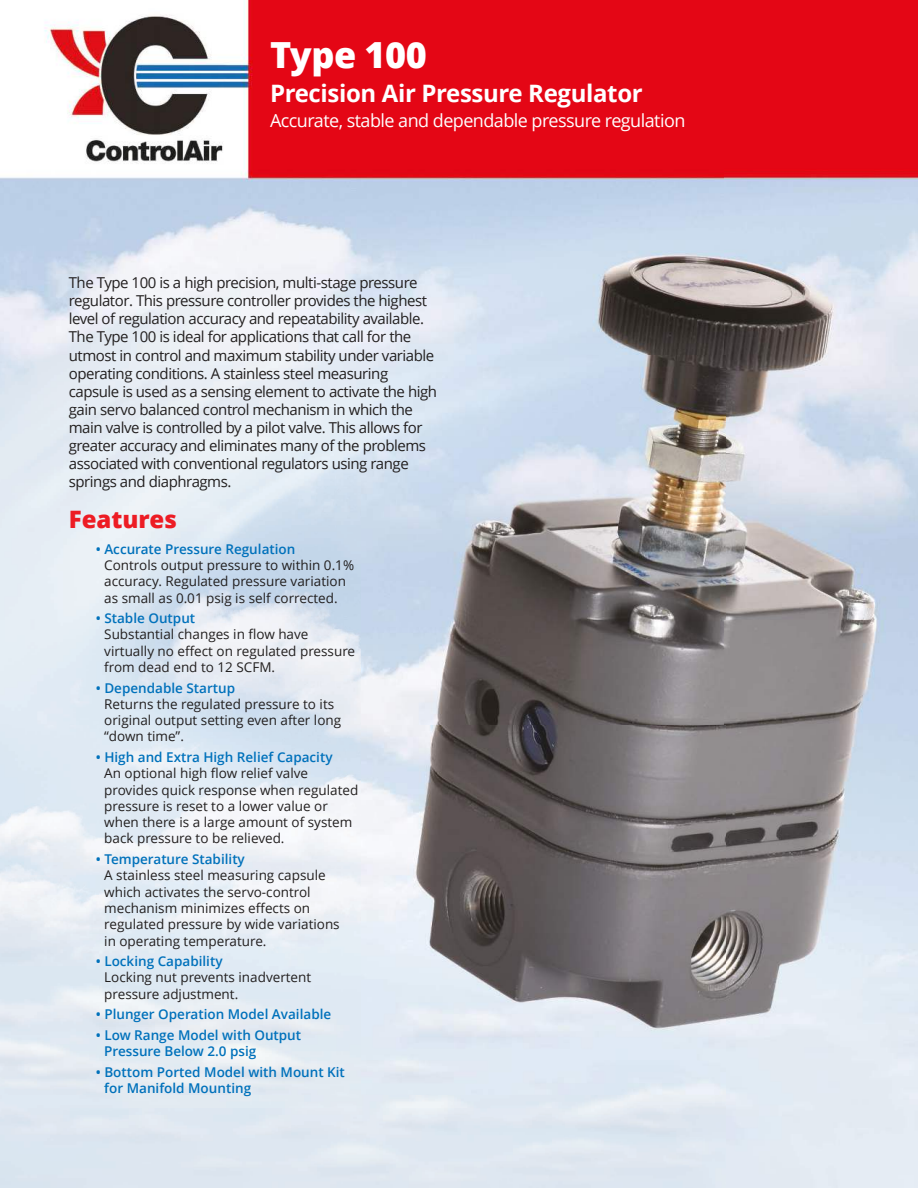
<style>
.page{position:relative;width:918px;height:1188px;background:#fff}
.page>*{position:absolute;margin:0;border:0;box-sizing:border-box;transform-origin:0 0}
.t1{font:800 36px "Open Sans";letter-spacing:-.015em;color:#fff}
.t2{font:700 24px "Open Sans";letter-spacing:-.015em;color:#fff}
.t3{font:800 24px "Open Sans";color:#ed1c24}
.t4{font:18px "Open Sans";letter-spacing:-.03em;color:#fff}
.t5{font:15px/18.1px "Open Sans";letter-spacing:-.03em;color:#221f1f}
.t6{font:13.5px/16.4px "Open Sans";color:#221f1f}
.t7{font:600 13.5px/20.5px "Open Sans";color:#0071bb}
</style>
<div class="page">
<img style="left:0;top:0;width:918px;height:1188px">
<h1 class="t1" style="left:270px;top:40px;width:158px">Type 100</h1>
<h2 class="t2" style="left:270px;top:84px;width:374px">Precision Air Pressure Regulator</h2>
<h3 class="t4" style="left:270px;top:113px;width:417px">Accurate, stable and dependable pressure regulation</h3>
<p class="t5" style="left:69px;top:275px;width:370px">The Type 100 is a high precision, multi-stage pressure regulator. This pressure controller provides the highest level of regulation accuracy and repeatability available.<br>The Type 100 is ideal for applications that call for the utmost in control and maximum stability under variable operating conditions. A stainless steel measuring capsule is used as a sensing element to activate the high gain servo balanced control mechanism in which the main valve is controlled by a pilot valve. This allows for greater accuracy and eliminates many of the problems associated with conventional regulators using range springs and diaphragms.</p>
<h2 class="t3" style="left:69px;top:510px;width:110px">Features</h2>
<p class="t7" style="left:96px;top:540px;width:201px">ï Accurate Pressure Regulation</p>
<p class="t6" style="left:104px;top:558px;width:251px">Controls output pressure to within 0.1% accuracy. Regulated pressure variation as small as 0.01 psig is self corrected.</p>
<p class="t7" style="left:96px;top:609px;width:101px">ï Stable Output</p>
<p class="t6" style="left:104px;top:628px;width:252px">Substantial changes in flow have virtually no effect on regulated pressure from dead end to 12 SCFM.</p>
<p class="t7" style="left:96px;top:679px;width:141px">ï Dependable Startup</p>
<p class="t6" style="left:104px;top:697px;width:238px">Returns the regulated pressure to its original output setting even after long ìdown timeî.</p>
<p class="t7" style="left:96px;top:748px;width:238px">ï High and Extra High Relief Capacity</p>
<p class="t6" style="left:104px;top:767px;width:256px">An optional high flow relief valve provides quick response when regulated pressure is reset to a lower value or when there is a large amount of system back pressure to be relieved.</p>
<p class="t7" style="left:96px;top:850px;width:151px">ï Temperature Stability</p>
<p class="t6" style="left:104px;top:869px;width:237px">A stainless steel measuring capsule which activates the servo-control mechanism minimizes effects on regulated pressure by wide variations in operating temperature.</p>
<p class="t7" style="left:96px;top:952px;width:128px">ï Locking Capability</p>
<p class="t6" style="left:104px;top:971px;width:209px">Locking nut prevents inadvertent pressure adjustment.</p>
<p class="t7" style="left:96px;top:1005px;width:237px">ï Plunger Operation Model Available ï Low Range Model with Output</p>
<p class="t7" style="left:96px;top:1042px;width:251px;text-indent:8px">Pressure Below 2.0 psig<br>ï Bottom Ported Model with Mount Kit</p>
<p class="t7" style="left:104px;top:1079px;width:148px">for Manifold Mounting</p>
</div>
